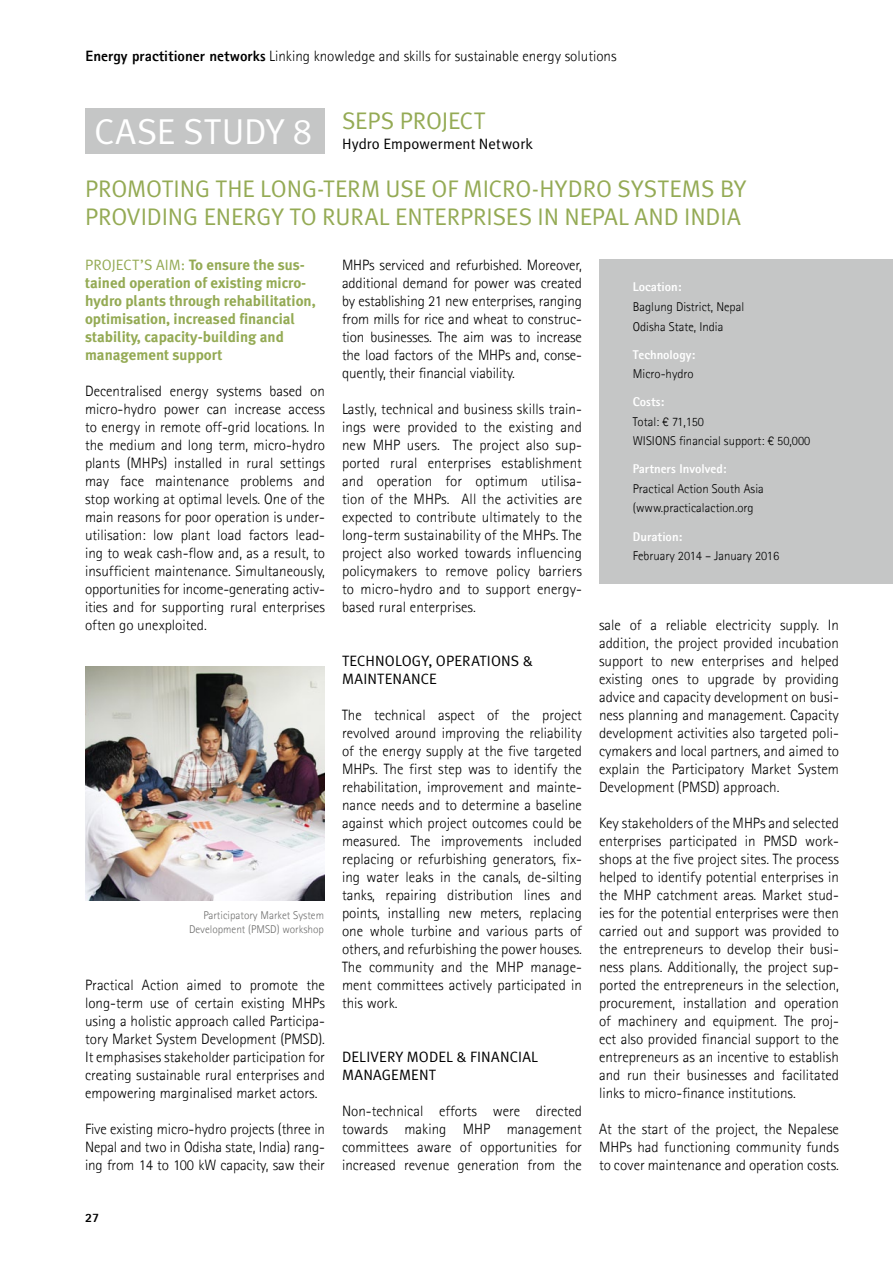
<style>
.page{position:relative;width:893px;height:1263px;background:#fff}
.page>*{position:absolute;margin:0;border:0;box-sizing:border-box;transform-origin:0 0}
.t1{font:36px "Meta Plus";color:#fff}
.t2{font:24px "Meta Plus";letter-spacing:-.005em;color:#94aa54}
.t3{font:300 15px/18px "Agfa Rotis Sans Serif";color:#000;text-align:justify}
.t4{font:700 15px/18px "Meta Plus";color:#94aa54}
.t5{font:15px/18px "Meta Plus";letter-spacing:.01em;color:#000}
.t6{font:15px "Meta Plus";color:#94aa54}
.t7{font:300 12.75px/19.5px "Agfa Rotis Sans Serif";color:#000}
.t8{font:800 12.75px "Agfa Rotis Sans Serif";color:#fff}
.t9{font:800 12.75px "Agfa Rotis Sans Serif";color:#000}
.t10{font:300 11.25px/13.5px "Agfa Rotis Sans Serif";color:#6f6f6e;text-align:right}
.s1{font-weight:800}
.s2{font-weight:400}
</style>
<div class="page">
<div style="left:600px;top:259px;width:293px;height:324px;background:#c5c6c6"></div>
<img style="left:85px;top:666px;width:239px;height:234px">
<div style="left:85px;top:108px;width:240px;height:45px;background:#c5c6c6"></div>
<p class="t3" style="left:86px;top:47px;width:532px"><span class="s1">Energy practitioner networks</span> Linking knowledge and skills for sustainable energy solutions</p>
<h1 class="t1" style="left:95px;top:110px;width:219px">CASE STUDY 8</h1>
<h2 class="t2" style="left:342px;top:107px;width:145px">SEPS PROJECT</h2>
<p class="t5" style="left:342px;top:135px;width:193px">HYDRO EMPOWERMENT N ETWORK</p>
<h2 class="t2" style="left:85px;top:174px;width:15px">PROMOTING</h2>
<h2 class="t2" style="left:215px;top:174px;width:71px">THE LONG</h2>
<h2 class="t2" style="left:317px;top:174px;width:161px">-TERM USE OF MICRO</h2>
<h2 class="t2" style="left:532px;top:174px;width:38px">-HYDRO</h2>
<h2 class="t2" style="left:617px;top:174px;width:131px">SYSTEMS BY</h2>
<h2 class="t2" style="left:85px;top:203px;width:68px">PROVIDING</h2>
<h2 class="t2" style="left:204px;top:203px;width:54px">EN ERGY</h2>
<h2 class="t2" style="left:289px;top:203px;width:48px">TO RURA</h2>
<h2 class="t2" style="left:379px;top:203px;width:80px">L ENTERPRI</h2>
<h2 class="t2" style="left:493px;top:203px;width:158px">SES IN NEPAL AND</h2>
<h2 class="t2" style="left:684px;top:203px;width:12px">INDIA</h2>
<p class="t4" style="left:85px;top:256px;width:232px;text-indent:31px"><span class="s2">ECT’S AIM :</span> To ensure the sus&shy;tained operation of existing micro&shy;hydro plants through rehabilitation, optimisation, increased financial stability, capacity-building and management support</p>
<p class="t3" style="left:85px;top:382px;width:241px">Decentralised energy systems based on micro-hydro power can increase access to energy in remote off-grid locations. In the medium and long term, micro-hydro plants (MHPs) installed in rural settings may face maintenance problems and stop working at optimal levels. One of the main reasons for poor operation is under&shy;utilisation: low plant load factors lead&shy;ing to weak cash-flow and, as a result, to insufficient maintenance. Simultaneously, opportunities for income-generating activ&shy;ities and for supporting rural enterprises often go unexploited.</p>
<p class="t6" style="left:85px;top:256px;width:9px">PROJ</p>
<p class="t10" style="left:189px;top:908px;width:136px">Participatory Market System<br>Development (PMSD) workshop</p>
<p class="t3" style="left:85px;top:976px;width:241px">Practical Action aimed to promote the long-term use of certain existing MHPs using a holistic approach called Participa&shy;tory Market System Development (PMSD).<br>It emphasises stakeholder participation for creating sustainable rural enterprises and empowering marginalised market actors.</p>
<p class="t3" style="left:85px;top:1120px;width:241px">Five existing micro-hydro projects (three in Nepal and two in Odisha state, India) rang&shy;ing from 14 to 100 kW capacity, saw their</p>
<p class="t9" style="left:85px;top:1209px;width:16px">27</p>
<p class="t3" style="left:342px;top:256px;width:241px">MHPs serviced and refurbished. Moreover, additional demand for power was created by establishing 21 new enterprises, ranging from mills for rice and wheat to construc&shy;tion businesses. The aim was to increase the load factors of the MHPs and, conse&shy;quently, their financial viability.</p>
<p class="t3" style="left:342px;top:400px;width:241px">Lastly, technical and business skills train&shy;ings were provided to the existing and new MHP users. The project also sup&shy;ported rural enterprises establishment and operation for optimum utilisa&shy;tion of the MHPs. All the activities are expected to contribute ultimately to the long-term sustainability of the MHPs. The project also worked towards influencing policymakers to remove policy barriers to micro-hydro and to support energy&shy;based rural enterprises.</p>
<p class="t5" style="left:342px;top:652px;width:192px">TECH NOLOGY, OPERATIONS &amp;<br>MAINTENANCE</p>
<p class="t3" style="left:342px;top:706px;width:241px">The technical aspect of the project revolved around improving the reliability of the energy supply at the five targeted MHPs. The first step was to identify the rehabilitation, improvement and mainte&shy;nance needs and to determine a baseline against which project outcomes could be measured. The improvements included replacing or refurbishing generators, fix&shy;ing water leaks in the canals, de-silting tanks, repairing distribution lines and points, installing new meters, replacing one whole turbine and various parts of others, and refurbishing the power houses.<br>The community and the MHP manage&shy;ment committees actively participated in this work.</p>
<p class="t5" style="left:342px;top:1048px;width:76px">DELIVERY MOD</p>
<p class="t5" style="left:438px;top:1048px;width:41px">EL &amp; FINANCIA</p>
<p class="t5" style="left:531px;top:1048px;width:8px">L</p>
<p class="t5" style="left:342px;top:1066px;width:11px">MANAG</p>
<p class="t5" style="left:391px;top:1066px;width:37px">EMENT</p>
<p class="t3" style="left:342px;top:1102px;width:241px">Non-technical efforts were directed towards making MHP management committees aware of opportunities for increased revenue generation from the</p>
<p class="t8" style="left:633px;top:279px;width:50px">Location:</p>
<p class="t7" style="left:633px;top:297px;width:113px">Baglung District, Nepal<br>Odisha State, India</p>
<p class="t8" style="left:633px;top:346px;width:64px">Technology:</p>
<p class="t7" style="left:633px;top:364px;width:62px">Micro-hydro</p>
<p class="t8" style="left:633px;top:394px;width:33px">Costs:</p>
<p class="t7" style="left:633px;top:412px;width:179px">Total: € 71,150<br>WISIONS financial support: € 50,000</p>
<p class="t8" style="left:633px;top:461px;width:95px">Partners Involved:</p>
<p class="t7" style="left:633px;top:479px;width:132px">Practical Action South Asia (www.practicalaction.org</p>
<p class="t8" style="left:633px;top:528px;width:51px">Duration:</p>
<p class="t7" style="left:633px;top:546px;width:148px">February 2014 – January 2016</p>
<p class="t3" style="left:599px;top:616px;width:241px">sale of a reliable electricity supply. In addition, the project provided incubation support to new enterprises and helped existing ones to upgrade by providing advice and capacity development on busi&shy;ness planning and management. Capacity development activities also targeted poli&shy;cymakers and local partners, and aimed to explain the Participatory Market System Development (PMSD) approach.</p>
<p class="t3" style="left:599px;top:814px;width:241px">Key stakeholders of the MHPs and selected enterprises participated in PMSD work&shy;shops at the five project sites. The process helped to identify potential enterprises in the MHP catchment areas. Market stud&shy;ies for the potential enterprises were then carried out and support was provided to the entrepreneurs to develop their busi&shy;ness plans. Additionally, the project sup&shy;ported the entrepreneurs in the selection, procurement, installation and operation of machinery and equipment. The proj&shy;ect also provided financial support to the entrepreneurs as an incentive to establish and run their businesses and facilitated links to micro-finance institutions.</p>
<p class="t3" style="left:599px;top:1120px;width:241px">At the start of the project, the Nepalese MHPs had functioning community funds to cover maintenance and operation costs.</p>
</div>
